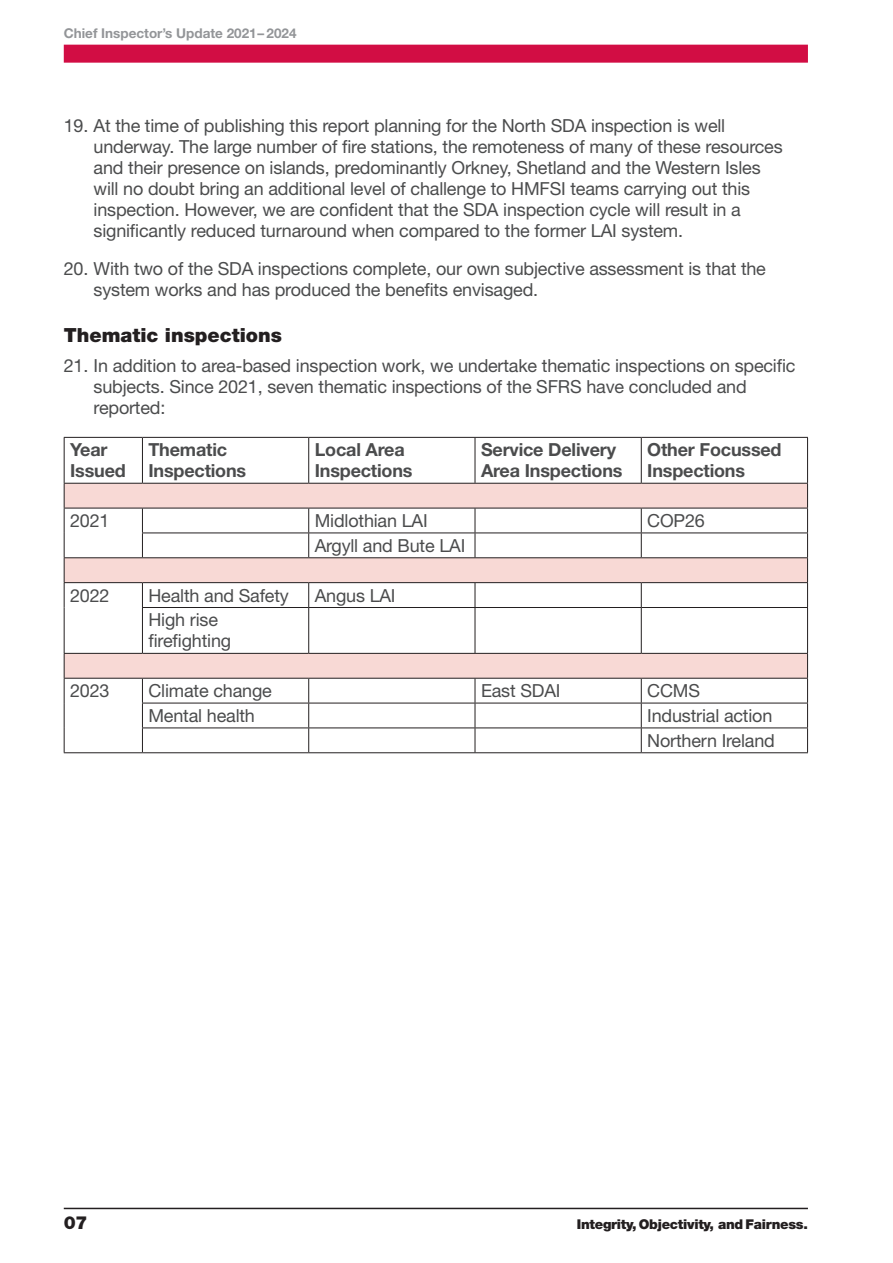
<style>
.page{position:relative;width:893px;height:1263px;background:#fff}
.page>*{position:absolute;margin:0;border:0;box-sizing:border-box;transform-origin:0 0}
.Level_A_Black{font:900 19.5px "Helvetica Neue LT Std";color:#231f20}
.Body_Copy{font:18px/21px "Helvetica Neue LT Std";letter-spacing:-.01em;color:#4b4c4d}
.Body_Copy-2{font:700 18px/21px "Helvetica Neue LT Std";letter-spacing:-.01em;color:#4b4c4d}
.t1{font:900 18px "Helvetica Neue LT Std";color:#231f20}
.t2{font:900 13.5px "Helvetica Neue LT Std";letter-spacing:-.02em;color:#231f20}
.t3{font:700 13.5px "Helvetica Neue LT Std";color:#939598}
</style>
<div class="page">
<div style="left:64px;top:45px;width:744px;height:18px;background:#d20d44"></div>
<hr style="left:64px;top:1208px;width:744px;height:1px;background:#231f20">
<hr style="left:64px;top:752px;width:78px;height:1px;background:#231f20">
<hr style="left:142px;top:752px;width:167px;height:1px;background:#231f20">
<hr style="left:309px;top:752px;width:166px;height:1px;background:#231f20">
<hr style="left:475px;top:752px;width:166px;height:1px;background:#231f20">
<hr style="left:641px;top:752px;width:167px;height:1px;background:#231f20">
<img style="left:64px;top:436px;width:744px;height:315px">
<p class="t3" style="left:64px;top:25px;width:234px">Chief Inspector’s Update 2021– 2024</p>
<p class="Body_Copy" style="left:94px;top:115px;width:691px;text-indent:-30px">19. At the time of publishing this report planning for the North SDA inspection is well underway. The large number of fire stations, the remoteness of many of these resources and their presence on islands, predominantly Orkney, Shetland and the Western Isles will no doubt bring an additional level of challenge to HMFSI teams carrying out this inspection. However, we are confident that the SDA inspection cycle will result in a significantly reduced turnaround when compared to the former LAI system.</p>
<p class="Body_Copy" style="left:94px;top:258px;width:674px;text-indent:-30px">20. With two of the SDA inspections complete, our own subjective assessment is that the system works and has produced the benefits envisaged.</p>
<p class="Level_A_Black" style="left:64px;top:324px;width:220px">Thematic inspections</p>
<p class="Body_Copy" style="left:94px;top:355px;width:703px;text-indent:-30px">21. In addition to area-based inspection work, we undertake thematic inspections on specific subjects. Since 2021, seven thematic inspections of the SFRS have concluded and reported:</p>
<p class="Body_Copy-2" style="left:70px;top:439px;width:57px">Year<br>Issued</p>
<p class="Body_Copy-2" style="left:148px;top:439px;width:99px">Thematic<br>Inspections</p>
<p class="Body_Copy-2" style="left:315px;top:439px;width:99px">Local Area<br>Inspections</p>
<p class="Body_Copy-2" style="left:481px;top:439px;width:143px">Service Delivery<br>Area Inspections</p>
<p class="Body_Copy-2" style="left:647px;top:439px;width:136px">Other Focussed<br>Inspections</p>
<p class="Body_Copy" style="left:70px;top:510px;width:41px">2021</p>
<p class="Body_Copy" style="left:315px;top:510px;width:115px">Midlothian LAI</p>
<p class="Body_Copy" style="left:647px;top:510px;width:59px">COP26</p>
<p class="Body_Copy" style="left:315px;top:535px;width:152px">Argyll and Bute LAI</p>
<p class="Body_Copy" style="left:70px;top:584px;width:41px">2022</p>
<p class="Body_Copy" style="left:148px;top:584px;width:142px">Health and Safety</p>
<p class="Body_Copy" style="left:315px;top:584px;width:82px">Angus LAI</p>
<p class="Body_Copy" style="left:148px;top:609px;width:84px">High rise firefighting</p>
<p class="Body_Copy" style="left:70px;top:680px;width:41px">2023</p>
<p class="Body_Copy" style="left:148px;top:680px;width:125px">Climate change</p>
<p class="Body_Copy" style="left:481px;top:680px;width:81px">East SDAI</p>
<p class="Body_Copy" style="left:647px;top:680px;width:54px">CCMS</p>
<p class="Body_Copy" style="left:148px;top:705px;width:108px">Mental health</p>
<p class="Body_Copy" style="left:647px;top:705px;width:127px">Industrial action</p>
<p class="Body_Copy" style="left:647px;top:730px;width:129px">Northern Ireland</p>
<p class="t1" style="left:64px;top:1212px;width:25px">07</p>
<p class="t2" style="left:577px;top:1216px;width:233px">Integrity, Objectivity, and Fairness.</p>
</div>
